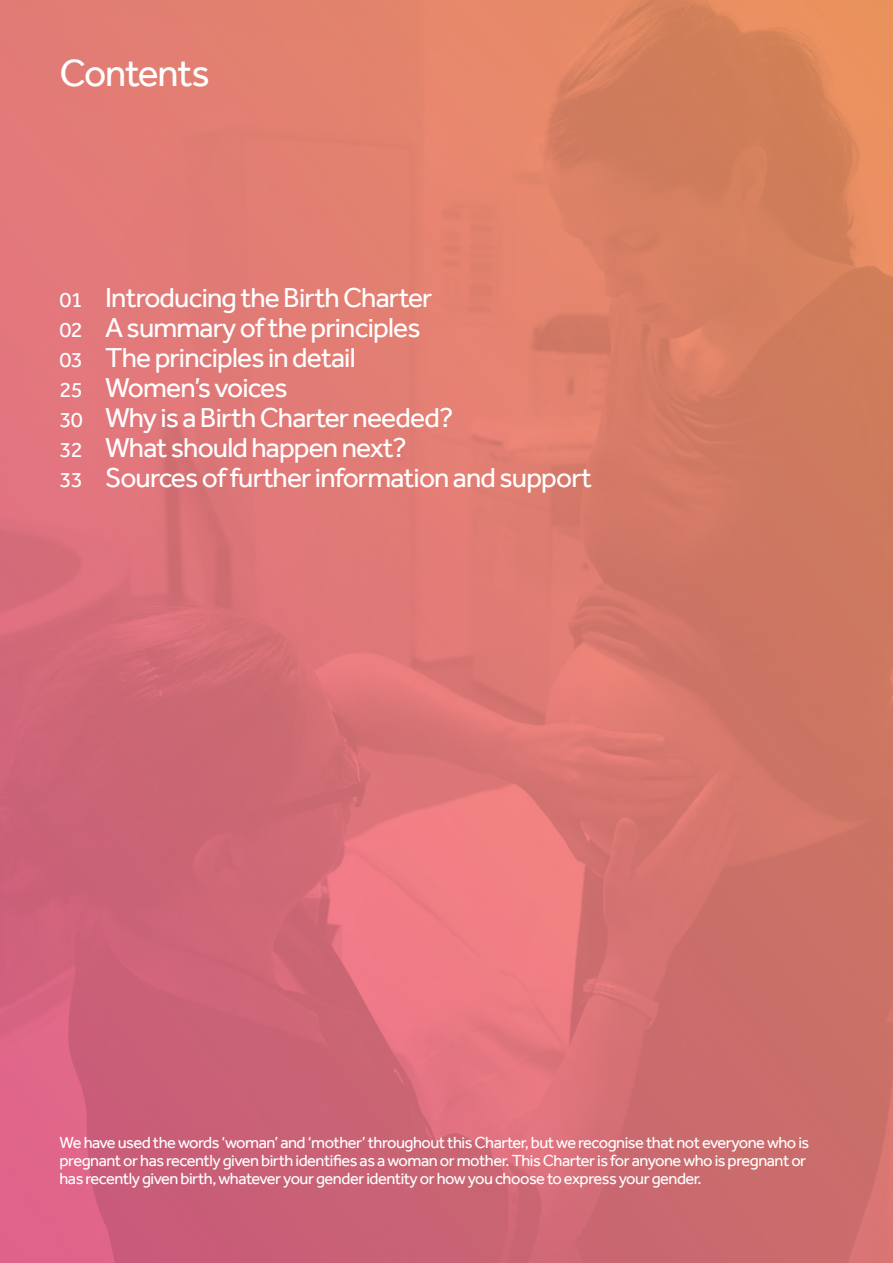
<style>
.page{position:relative;width:893px;height:1263px;background:#fff}
.page>*{position:absolute;margin:0;border:0;box-sizing:border-box;transform-origin:0 0}
.t1{font:39px "Effra";letter-spacing:-.03em;color:#fff}
.t2{font:28.2px "Effra";letter-spacing:-.03em;color:#fff}
.t3{font:16.5px/18px "Effra";letter-spacing:-.03em;color:#fff}
.s1{font-size:22.05px}
</style>
<div class="page">
<img style="left:0;top:0;width:893px;height:1263px">
<p class="t1" style="left:60px;top:49px;width:152px">Contents</p>
<p class="t2" style="left:60px;top:281px;width:374px"><span class="s1">01</span> Introducing the Birth Charter</p>
<p class="t2" style="left:60px;top:311px;width:363px"><span class="s1">02</span> A summary of the principles</p>
<p class="t2" style="left:60px;top:341px;width:298px"><span class="s1">03</span> The principles in detail</p>
<p class="t2" style="left:60px;top:371px;width:230px"><span class="s1">25</span> Women’s voices</p>
<p class="t2" style="left:60px;top:401px;width:395px"><span class="s1">30</span> Why is a Birth Charter needed?</p>
<p class="t2" style="left:60px;top:431px;width:349px"><span class="s1">32</span> What should happen next?</p>
<p class="t2" style="left:60px;top:461px;width:534px"><span class="s1">33</span> Sources of further information and support</p>
<p class="t3" style="left:60px;top:1133px;width:751px">We have used the words ‘woman’ and ‘mother’ throughout this Charter, but we recognise that not everyone who is pregnant or has recently given birth identifies as a woman or mother. This Charter is for anyone who is pregnant or has recently given birth, whatever your gender identity or how you choose to express your gender.</p>
</div>
